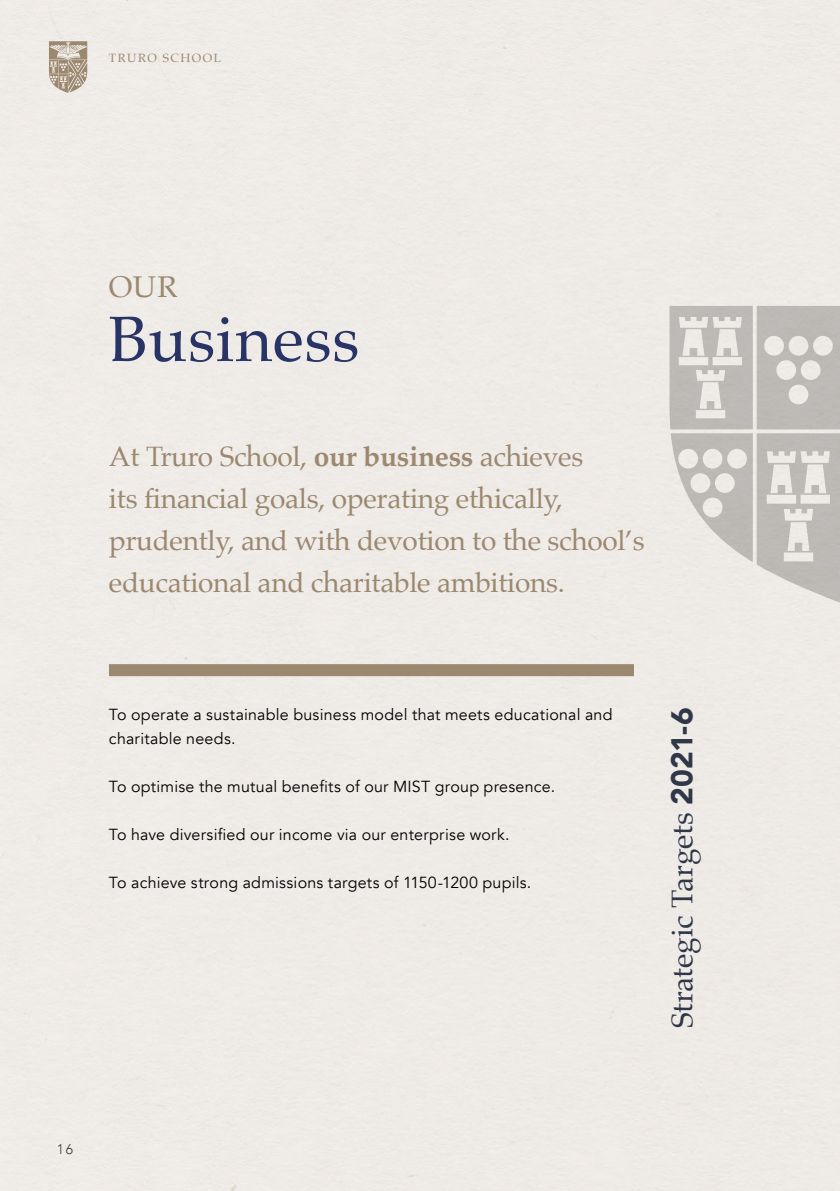
<style>
.page{position:relative;width:840px;height:1191px;background:#fff}
.page>*{position:absolute;margin:0;border:0;box-sizing:border-box;transform-origin:0 0}
.t1{font:64px "Palatino";letter-spacing:.01em;color:#273465}
.t2{font:30px "Palatino";letter-spacing:-.015em;color:#2f3748}
.t3{font:30px "Palatino";color:#9b886f}
.t4{font:28px/42px "Palatino";letter-spacing:-.01em;color:#9b886f}
.t5{font:16px/24px "Avenir";letter-spacing:.015em;color:#000}
.t6{font:300 14px "Avenir";color:#3c3c3b}
.t7{font:12px "Palatino";letter-spacing:.12em;color:#9b886f}
.s1{font-weight:700}
.s2{font-family:"Avenir";font-weight:900}
</style>
<div class="page">
<svg style="left:49px;top:41px;width:38px;height:52px;background:#bbae9d"></svg>
<svg style="left:669px;top:306px;width:170px;height:296px;background:#cfccc8"></svg>
<div style="left:109px;top:664px;width:524px;height:12px;background:#9b886f"></div>
<p class="t7" style="left:109px;top:47px;width:113px">TRURO SCHOOL</p>
<h2 class="t3" style="left:109px;top:262px;width:70px">OUR</h2>
<h1 class="t1" style="left:109px;top:286px;width:252px">Business</h1>
<h3 class="t4" style="left:109px;top:436px;width:537px">At Truro School, <span class="s1">our business</span> achieves<br>its financial goals, operating ethically, prudently, and with devotion to the school’s educational and charitable ambitions.</h3>
<p class="t5" style="left:109px;top:703px;width:505px">To operate a sustainable business model that meets educational and charitable needs.</p>
<p class="t5" style="left:109px;top:775px;width:447px">To optimise the mutual benefits of our MIST group presence.</p>
<p class="t5" style="left:109px;top:823px;width:402px">To have diversified our income via our enterprise work.</p>
<p class="t5" style="left:109px;top:871px;width:423px">To achieve strong admissions targets of 1150-1200 pupils.</p>
<h2 class="t2" style="left:656px;top:1028px;width:322px;rotate:-90deg">Strategic Targets <span class="s2">2021-6</span></h2>
<p class="t6" style="left:57px;top:1140px;width:18px">16</p>
</div>
